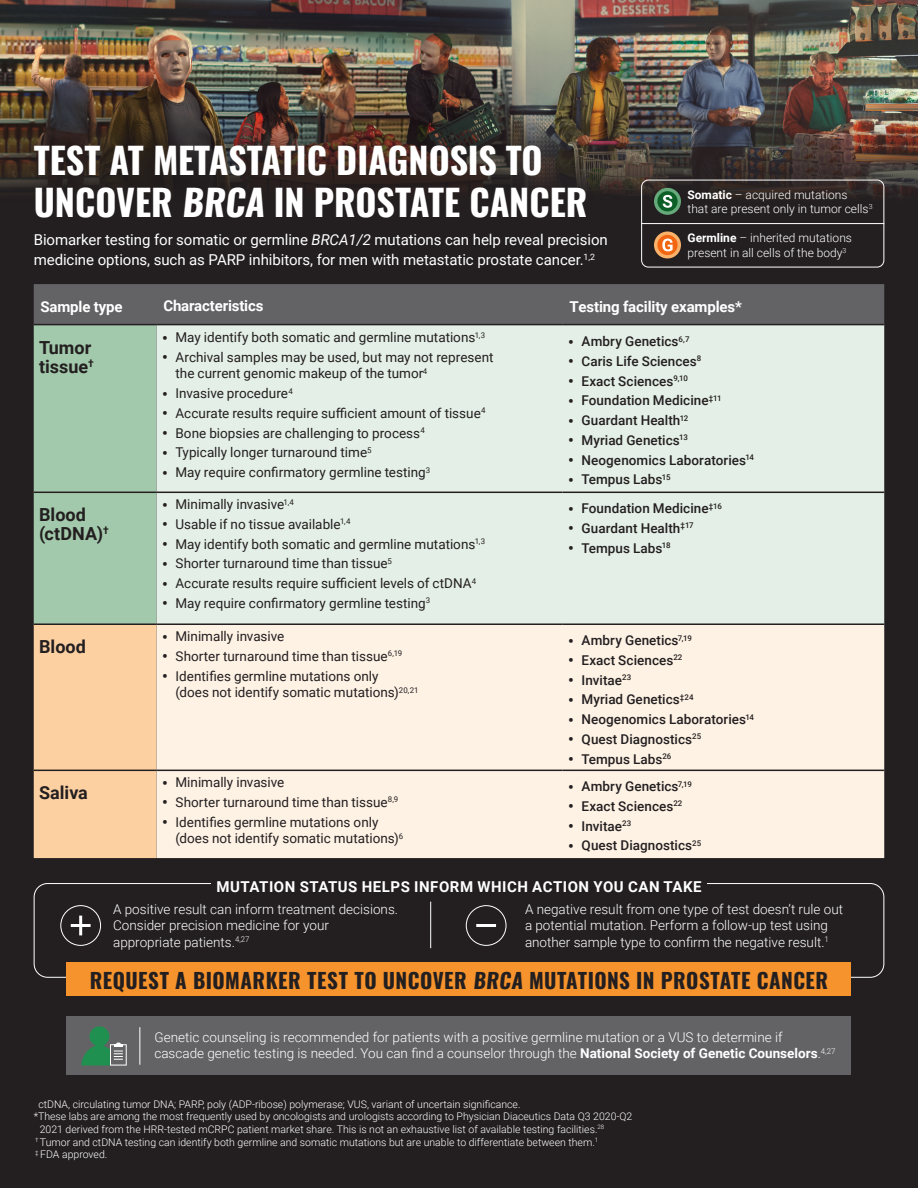
<style>
.page{position:relative;width:918px;height:1188px;background:#231f20}
.page>*{position:absolute;margin:0;border:0;box-sizing:border-box;transform-origin:0 0}
.t1{font:700 36px/42px "Oswald";color:#fff}
.t2{font:700 21px "Oswald";letter-spacing:.025em;color:#231f20}
.t3{font:700 18px/19.5px "Roboto";color:#231f20}
.t4{font:15px/19.5px "Roboto";letter-spacing:-.005em;color:#fff}
.t5{font:700 15px "Roboto";letter-spacing:-.01em;color:#fff}
.t6{font:700 15px "Roboto";letter-spacing:.035em;color:#fff}
.t7{font:13.5px/16.5px "Roboto";color:#231f20}
.t8{font:300 13.5px/16.2px "Roboto";color:#fff}
.t9{font:500 13.5px "Roboto";letter-spacing:.005em;color:#231f20}
.t10{font:300 12px/14.4px "Roboto";color:#fff}
.t11{font:300 10.5px/12.6px "Roboto";color:#fff}
.s1{font-style:italic}
.s2{font-weight:700}
.s3{font-weight:500;font-size:16.5px}
.s4{font-size:16.5px}
</style>
<div class="page">
<img style="left:0;top:0;width:918px;height:202px">
<svg style="left:34px;top:284px;width:850px;height:574px;background:#cfd7cb"></svg>
<div style="left:157px;top:625px;width:727px;height:233px;background:#fef2e5"></div>
<hr style="left:34px;top:492px;width:123px;height:1px;background:#231f20">
<hr style="left:157px;top:492px;width:406px;height:1px;background:#231f20">
<hr style="left:563px;top:492px;width:321px;height:1px;background:#231f20">
<hr style="left:34px;top:623px;width:123px;height:2px;background:#231f20">
<hr style="left:157px;top:623px;width:406px;height:2px;background:#231f20">
<hr style="left:563px;top:623px;width:321px;height:2px;background:#231f20">
<hr style="left:34px;top:770px;width:123px;height:1px;background:#231f20">
<hr style="left:157px;top:770px;width:406px;height:1px;background:#231f20">
<hr style="left:563px;top:770px;width:321px;height:1px;background:#231f20">
<hr style="left:34px;top:324px;width:123px;height:1px;background:#231f20">
<hr style="left:157px;top:324px;width:406px;height:1px;background:#231f20">
<hr style="left:563px;top:324px;width:321px;height:1px;background:#231f20">
<div style="left:6px;top:116px;width:609px;height:130px;background:#231f20;opacity:.3"></div>
<div style="left:641px;top:180px;width:243px;height:87px;border:1px solid #fff;border-radius:7px"></div>
<svg style="left:654px;top:188px;width:27px;height:27px"></svg>
<svg style="left:657px;top:191px;width:21px;height:20px"></svg>
<svg style="left:663px;top:195px;width:9px;height:13px"></svg>
<svg style="left:654px;top:231px;width:27px;height:27px"></svg>
<svg style="left:657px;top:235px;width:21px;height:20px"></svg>
<svg style="left:662px;top:239px;width:11px;height:12px"></svg>
<hr style="left:641px;top:223px;width:243px;height:1px;background:#fff">
<div style="left:67px;top:962px;width:784px;height:34px;background:#f7932c"></div>
<hr style="left:430px;top:902px;width:1px;height:46px;background:#fff">
<div style="left:60px;top:905px;width:41px;height:41px;border:1px solid #fff;border-radius:50%"></div>
<hr style="left:79px;top:916px;width:3px;height:19px;background:#fff">
<hr style="left:71px;top:924px;width:20px;height:3px;background:#fff">
<div style="left:466px;top:905px;width:40px;height:41px;border:1px solid #fff;border-radius:50%"></div>
<hr style="left:476px;top:924px;width:20px;height:3px;background:#fff">
<div style="left:67px;top:1017px;width:784px;height:58px;background:#636366"></div>
<svg style="left:81px;top:1026px;width:46px;height:40px"></svg>
<hr style="left:139px;top:1027px;width:1px;height:38px;background:#fff">
<p class="t1" style="left:34px;top:136px;width:555px">TEST AT METASTATIC DIAGNOSIS TO<br>UNCOVER BRCA IN PROSTATE CANCER</p>
<p class="t4" style="left:34px;top:230px;width:576px">Biomarker testing for somatic or germline <span class="s1">BRCA1/2</span> mutations can help reveal precision medicine options, such as PARP inhibitors, for men with metastatic prostate cancer.<sup>1,2</sup></p>
<p class="t10" style="left:688px;top:187px;width:187px"><span class="s2">Somatic</span> – acquired mutations<br>that are present only in tumor cells<sup>3</sup></p>
<p class="t10" style="left:688px;top:230px;width:166px"><span class="s2">Germline</span> – inherited mutations present in all cells of the body<sup>3</sup></p>
<p class="t5" style="left:40px;top:296px;width:84px">Sample type</p>
<p class="t5" style="left:163px;top:295px;width:102px">Characteristics</p>
<p class="t5" style="left:569px;top:296px;width:174px">Testing facility examples*</p>
<p class="t3" style="left:39px;top:337px;width:56px">Tumor tissue<sup>†</sup></p>
<p class="t7" style="left:162px;top:329px;width:325px"><span class="s3">•</span> May identify both somatic and germline mutations<sup>1,3</sup></p>
<p class="t7" style="left:176px;top:348px;width:320px;text-indent:-14px"><span class="s3">•</span> Archival samples may be used, but may not represent the current genomic makeup of the tumor<sup>4</sup></p>
<p class="t7" style="left:162px;top:385px;width:132px"><span class="s3">•</span> Invasive procedure<sup>4</sup></p>
<p class="t7" style="left:162px;top:404px;width:325px"><span class="s3">•</span> Accurate results require sufficient amount of tissue<sup>4</sup></p>
<p class="t7" style="left:162px;top:424px;width:264px"><span class="s3">•</span> Bone biopsies are challenging to process<sup>4</sup></p>
<p class="t7" style="left:162px;top:444px;width:211px"><span class="s3">•</span> Typically longer turnaround time<sup>5</sup></p>
<p class="t7" style="left:162px;top:464px;width:270px"><span class="s3">•</span> May require confirmatory germline testing<sup>3</sup></p>
<p class="t9" style="left:568px;top:332px;width:123px"><span class="s4">•</span> Ambry Genetics<sup>6,7</sup></p>
<p class="t9" style="left:568px;top:352px;width:135px"><span class="s4">•</span> Caris Life Sciences<sup>8</sup></p>
<p class="t9" style="left:568px;top:371px;width:121px"><span class="s4">•</span> Exact Sciences<sup>9,10</sup></p>
<p class="t9" style="left:568px;top:391px;width:155px"><span class="s4">•</span> Foundation Medicine<sup>‡11</sup></p>
<p class="t9" style="left:568px;top:411px;width:122px"><span class="s4">•</span> Guardant Health<sup>12</sup></p>
<p class="t9" style="left:568px;top:431px;width:121px"><span class="s4">•</span> Myriad Genetics<sup>13</sup></p>
<p class="t9" style="left:568px;top:450px;width:187px"><span class="s4">•</span> Neogenomics Laboratories<sup>14</sup></p>
<p class="t9" style="left:568px;top:470px;width:104px"><span class="s4">•</span> Tempus Labs<sup>15</sup></p>
<p class="t3" style="left:39px;top:504px;width:71px">Blood (ctDNA)<sup>†</sup></p>
<p class="t7" style="left:162px;top:496px;width:134px"><span class="s3">•</span> Minimally invasive<sup>1,4</sup></p>
<p class="t7" style="left:162px;top:515px;width:190px"><span class="s3">•</span> Usable if no tissue available<sup>1,4</sup></p>
<p class="t7" style="left:162px;top:535px;width:325px"><span class="s3">•</span> May identify both somatic and germline mutations<sup>1,3</sup></p>
<p class="t7" style="left:162px;top:555px;width:232px"><span class="s3">•</span> Shorter turnaround time than tissue<sup>5</sup></p>
<p class="t7" style="left:162px;top:575px;width:316px"><span class="s3">•</span> Accurate results require sufficient levels of ctDNA<sup>4</sup></p>
<p class="t7" style="left:162px;top:594px;width:270px"><span class="s3">•</span> May require confirmatory germline testing<sup>3</sup></p>
<p class="t9" style="left:568px;top:499px;width:155px"><span class="s4">•</span> Foundation Medicine<sup>‡16</sup></p>
<p class="t9" style="left:568px;top:519px;width:127px"><span class="s4">•</span> Guardant Health<sup>‡17</sup></p>
<p class="t9" style="left:568px;top:538px;width:104px"><span class="s4">•</span> Tempus Labs<sup>18</sup></p>
<p class="t3" style="left:39px;top:636px;width:48px">Blood</p>
<p class="t7" style="left:162px;top:628px;width:124px"><span class="s3">•</span> Minimally invasive</p>
<p class="t7" style="left:162px;top:647px;width:242px"><span class="s3">•</span> Shorter turnaround time than tissue<sup>6,19</sup></p>
<p class="t7" style="left:176px;top:667px;width:245px;text-indent:-14px"><span class="s3">•</span> Identifies germline mutations only<br>(does not identify somatic mutations)<sup>20,21</sup></p>
<p class="t9" style="left:568px;top:631px;width:125px"><span class="s4">•</span> Ambry Genetics<sup>7,19</sup></p>
<p class="t9" style="left:568px;top:651px;width:116px"><span class="s4">•</span> Exact Sciences<sup>22</sup></p>
<p class="t9" style="left:568px;top:670px;width:65px"><span class="s4">•</span> Invitae<sup>23</sup></p>
<p class="t9" style="left:568px;top:690px;width:127px"><span class="s4">•</span> Myriad Genetics<sup>‡24</sup></p>
<p class="t9" style="left:568px;top:710px;width:187px"><span class="s4">•</span> Neogenomics Laboratories<sup>14</sup></p>
<p class="t9" style="left:568px;top:730px;width:135px"><span class="s4">•</span> Quest Diagnostics<sup>25</sup></p>
<p class="t9" style="left:568px;top:749px;width:105px"><span class="s4">•</span> Tempus Labs<sup>26</sup></p>
<p class="t3" style="left:39px;top:782px;width:50px">Saliva</p>
<p class="t7" style="left:162px;top:774px;width:124px"><span class="s3">•</span> Minimally invasive</p>
<p class="t7" style="left:162px;top:793px;width:238px"><span class="s3">•</span> Shorter turnaround time than tissue<sup>8,9</sup></p>
<p class="t7" style="left:176px;top:813px;width:229px;text-indent:-14px"><span class="s3">•</span> Identifies germline mutations only (does not identify somatic mutations)<sup>6</sup></p>
<p class="t9" style="left:568px;top:777px;width:125px"><span class="s4">•</span> Ambry Genetics<sup>7,19</sup></p>
<p class="t9" style="left:568px;top:797px;width:116px"><span class="s4">•</span> Exact Sciences<sup>22</sup></p>
<p class="t9" style="left:568px;top:816px;width:65px"><span class="s4">•</span> Invitae<sup>23</sup></p>
<p class="t9" style="left:568px;top:836px;width:135px"><span class="s4">•</span> Quest Diagnostics<sup>25</sup></p>
<p class="t6" style="left:217px;top:876px;width:487px">MUTATION STATUS HELPS INFORM WHICH ACTION YOU CAN TAKE</p>
<p class="t8" style="left:113px;top:901px;width:286px">A positive result can inform treatment decisions.<br>Consider precision medicine for your appropriate patients.<sup>4,27</sup></p>
<p class="t8" style="left:525px;top:901px;width:320px">A negative result from one type of test doesn’t rule out a potential mutation. Perform a follow-up test using another sample type to confirm the negative result.<sup>1</sup></p>
<p class="t2" style="left:90px;top:962px;width:740px">REQUEST A BIOMARKER TEST TO UNCOVER BRCA MUTATIONS IN PROSTATE CANCER</p>
<p class="t8" style="left:154px;top:1029px;width:683px">Genetic counseling is recommended for patients with a positive germline mutation or a VUS to determine if cascade genetic testing is needed. You can find a counselor through the <span class="s2">National Society of Genetic Counselors</span>.<sup>4,27</sup></p>
<p class="t11" style="left:39px;top:1097px;width:483px">ctDNA, circulating tumor DNA; PARP, poly (ADP-ribose) polymerase; VUS, variant of uncertain significance.</p>
<p class="t11" style="left:40px;top:1110px;width:594px;text-indent:-6px">*These labs are among the most frequently used by oncologists and urologists according to Physician Diaceutics Data Q3 2020-Q2<br>2021 derived from the HRR-tested mCRPC patient market share. This is not an exhaustive list of available testing facilities.<sup>28</sup></p>
<p class="t11" style="left:35px;top:1135px;width:564px"><sup>†</sup> Tumor and ctDNA testing can identify both germline and somatic mutations but are unable to differentiate between them.<sup>1</sup></p>
<p class="t11" style="left:35px;top:1148px;width:74px"><sup>‡</sup> FDA approved.</p>
</div>
